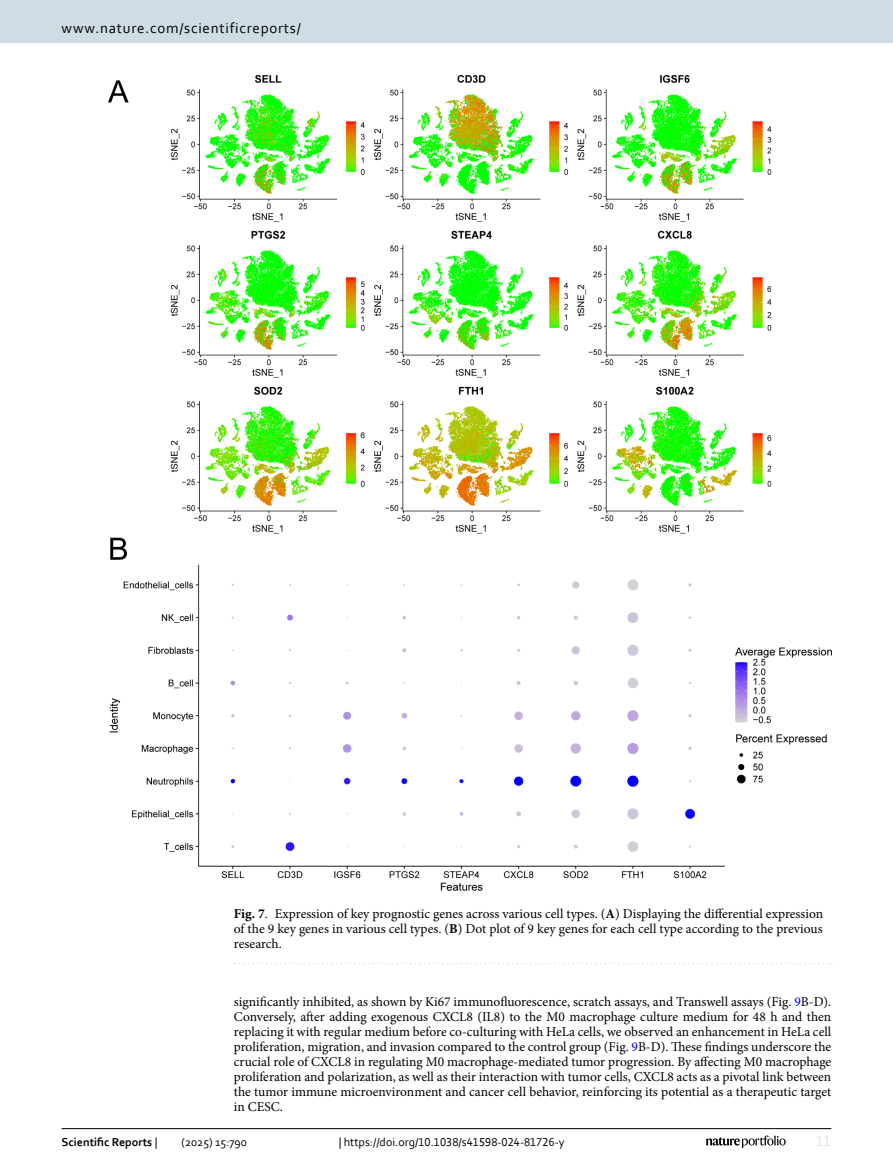
<style>
.page{position:relative;width:893px;height:1174px;background:#fff}
.page>*{position:absolute;margin:0;border:0;box-sizing:border-box;transform-origin:0 0}
.t1{font:15px "Corbel";letter-spacing:.05em;color:#000}
.t2{font:15px "Corbel";color:#d9e4eb}
.Body_Text{font:13.5px/15px "Minion Pro";color:#000;text-align:justify}
.Figure_Caption{font:13.5px/15px "Minion Pro";color:#000;text-align:justify}
.t3{font:12px "Corbel";color:#000}
.t4{font:700 12px "Corbel";color:#000}
.s1{font-weight:700}
.s2{color:#00f}
.s3{font-weight:400}
</style>
<div class="page">
<img style="left:108px;top:76px;width:723px;height:814px">
<svg style="left:235px;top:962px;width:597px;height:2px"></svg>
<hr style="left:62px;top:1128px;width:769px;height:1px;background:#000">
<svg style="left:706px;top:1135px;width:80px;height:12px"></svg>
<div style="left:0;top:0;width:893px;height:43px;background:#cedde4"></div>
<p class="t1" style="left:62px;top:18px;width:241px">www.nature.com/scientificreports/</p>
<p class="Figure_Caption" style="left:234px;top:906px;width:591px"><span class="s1">Fig. 7</span>. Expression of key prognostic genes across various cell types. (<span class="s1">A</span>) Displaying the differential expression of the 9 key genes in various cell types. (<span class="s1">B</span>) Dot plot of 9 key genes for each cell type according to the previous research.</p>
<p class="Body_Text" style="left:234px;top:994px;width:599px">significantly inhibited, as shown by Ki67 immunofluorescence, scratch assays, and Transwell assays (Fig. <span class="s2">9</span>B-D).<br>Conversely, after adding exogenous CXCL8 (IL8) to the M0 macrophage culture medium for 48 h and then replacing it with regular medium before co-culturing with HeLa cells, we observed an enhancement in HeLa cell proliferation, migration, and invasion compared to the control group (Fig. <span class="s2">9</span>B-D). These findings underscore the crucial role of CXCL8 in regulating M0 macrophage-mediated tumor progression. By affecting M0 macrophage proliferation and polarization, as well as their interaction with tumor cells, CXCL8 acts as a pivotal link between the tumor immune microenvironment and cancer cell behavior, reinforcing its potential as a therapeutic target in CESC.</p>
<p class="t4" style="left:62px;top:1134px;width:97px">Scientific Reports <span class="s3">|</span></p>
<p class="t3" style="left:181px;top:1134px;width:67px">(2025) 15:790</p>
<p class="t3" style="left:339px;top:1134px;width:227px">| https://doi.org/10.1038/s41598-024-81726-y</p>
<p class="t2" style="left:816px;top:1132px;width:17px">11</p>
</div>
